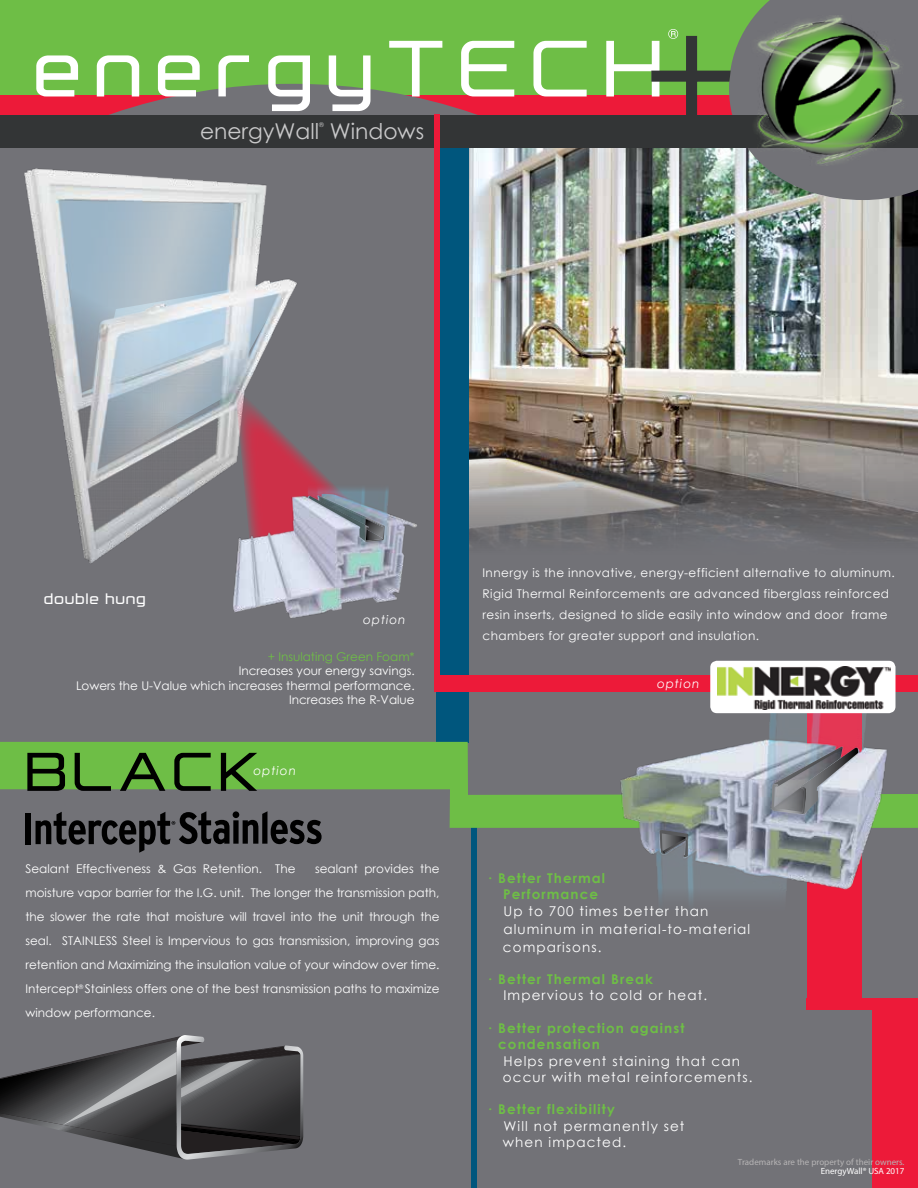
<style>
.page{position:relative;width:918px;height:1188px;background:#727277}
.page>*{position:absolute;margin:0;border:0;box-sizing:border-box;transform-origin:0 0}
.t1{font:64.35px "Formation Sans";letter-spacing:.1em;color:#000}
.t2{font:21.75px "Century Gothic";color:#c9c9ca}
.t3{font:18px "Formation Sans";letter-spacing:.075em;color:#fff}
.t4{font:13.5px/18px "Century Gothic";letter-spacing:.08em;color:#fff}
.t5{font:700 13.5px/16.2px "Century Gothic";letter-spacing:.08em;color:#6ebe46;text-align:center}
.t6{font:12px/24px "Century Gothic";letter-spacing:.035em;color:#fff;text-align:justify}
.t7{font:12px/14.4px "Century Gothic";color:#fff;text-align:right}
.t8{font:12px "Century Gothic";color:#6ebe46}
.t9{font:italic 12px "Century Gothic";letter-spacing:.08em;color:#fff}
.t10{font:9px "Myriad Pro";color:#b6b4b5}
.t11{font:9px "Myriad Pro";color:#fff}
.t12{font:6.3px "Century Gothic";color:#c9c9ca}
</style>
<div class="page">
<div style="left:0;top:0;width:36px;height:84px;background:#6ebe46"></div>
<div style="left:436px;top:130px;width:33px;height:613px;background:#00567d"></div>
<div style="left:471px;top:816px;width:5px;height:372px;background:#00567d"></div>
<div style="left:0;top:115px;width:918px;height:32px;background:#333536"></div>
<div style="left:436px;top:676px;width:482px;height:16px;background:#ed1a39"></div>
<div style="left:807px;top:998px;width:111px;height:11px;background:#ed1a39"></div>
<div style="left:872px;top:999px;width:46px;height:189px;background:#ed1a39"></div>
<div style="left:435px;top:115px;width:5px;height:577px;background:#ed1a39"></div>
<div style="left:807px;top:680px;width:55px;height:329px;background:#ed1a39"></div>
<svg style="left:0;top:742px;width:918px;height:86px;fill:#6ebe46"></svg>
<svg style="left:0;top:1035px;width:303px;height:125px"></svg>
<div style="left:710px;top:661px;width:185px;height:52px;background:#fff;border-radius:7px"></div>
<img style="left:718px;top:667px;width:173px;height:42px">
<div style="left:26px;top:813px;width:5px;height:31px;background:#000"></div>
<svg style="left:36px;top:811px;width:286px;height:42px"></svg>
<img style="left:233px;top:564px;width:170px;height:54px">
<img style="left:617px;top:713px;width:273px;height:190px">
<svg style="left:772px;top:747px;width:86px;height:68px;background:#9699a3"></svg>
<svg style="left:659px;top:830px;width:29px;height:28px"></svg>
<img style="left:36px;top:0;width:882px;height:564px">
<img style="left:751px;top:16px;width:161px;height:149px">
<h2 class="t2" style="left:200px;top:116px;width:121px">energyWall</h2>
<p class="t12" style="left:319px;top:120px;width:6px">®</p>
<h2 class="t2" style="left:330px;top:116px;width:96px">Windows</h2>
<h3 class="t3" style="left:44px;top:587px;width:103px">double hung</h3>
<p class="t9" style="left:363px;top:611px;width:44px">option</p>
<p class="t8" style="left:268px;top:648px;width:148px">+ Insulating Green Foam*</p>
<p class="t7" style="left:76px;top:663px;width:340px">Increases your energy savings.<br>Lowers the U-Value which increases thermal performance.<br>Increases the R-Value</p>
<h1 class="t1" style="left:26px;top:731px;width:234px">BLACK</h1>
<p class="t9" style="left:254px;top:762px;width:44px">option</p>
<p class="t6" style="left:25px;top:857px;width:416px;text-indent:290px">sealant provides the moisture vapor barrier for the I.G. unit. The longer the transmission path, the slower the rate that moisture will travel into the unit through the seal. STAINLESS Steel is Impervious to gas transmission, improving gas retention and Maximizing the insulation value of your window over time.<br>Intercept<sup>®</sup> Stainless offers one of the best transmission paths to maximize window performance.</p>
<p class="t7" style="left:26px;top:861px;width:272px">Sealant Effectiveness &amp; Gas Retention. The</p>
<p class="t6" style="left:483px;top:562px;width:414px;line-height:21px;text-align:left">Innergy is the innovative, energy-efficient alternative to aluminum.<br>Rigid Thermal Reinforcements are advanced fiberglass reinforced resin inserts, designed to slide easily into window and door frame chambers for greater support and insulation.</p>
<p class="t9" style="left:657px;top:675px;width:44px">option</p>
<p class="t5" style="left:489px;top:869px;width:118px">∙ Better Thermal<br>Performance</p>
<p class="t4" style="left:503px;top:901px;width:249px">Up to 700 times better than aluminum in material-to-material comparisons.</p>
<p class="t5" style="left:489px;top:970px;width:166px">∙ Better Thermal Break</p>
<p class="t4" style="left:504px;top:986px;width:205px">Impervious to cold or heat.</p>
<p class="t5" style="left:498px;top:1019px;width:188px;text-align:left;text-indent:-10px">∙ Better protection against condensation</p>
<p class="t4" style="left:503px;top:1052px;width:251px;line-height:16.5px">Helps prevent staining that can occur with metal reinforcements.</p>
<p class="t5" style="left:489px;top:1101px;width:128px">∙ Better flexibility</p>
<p class="t4" style="left:503px;top:1118px;width:183px;line-height:16.5px">Will not permanently set when impacted.</p>
<p class="t10" style="left:738px;top:1157px;width:168px">Trademarks are the property of their owners.</p>
<p class="t11" style="left:821px;top:1166px;width:85px">EnergyWall® USA 2017</p>
</div>
